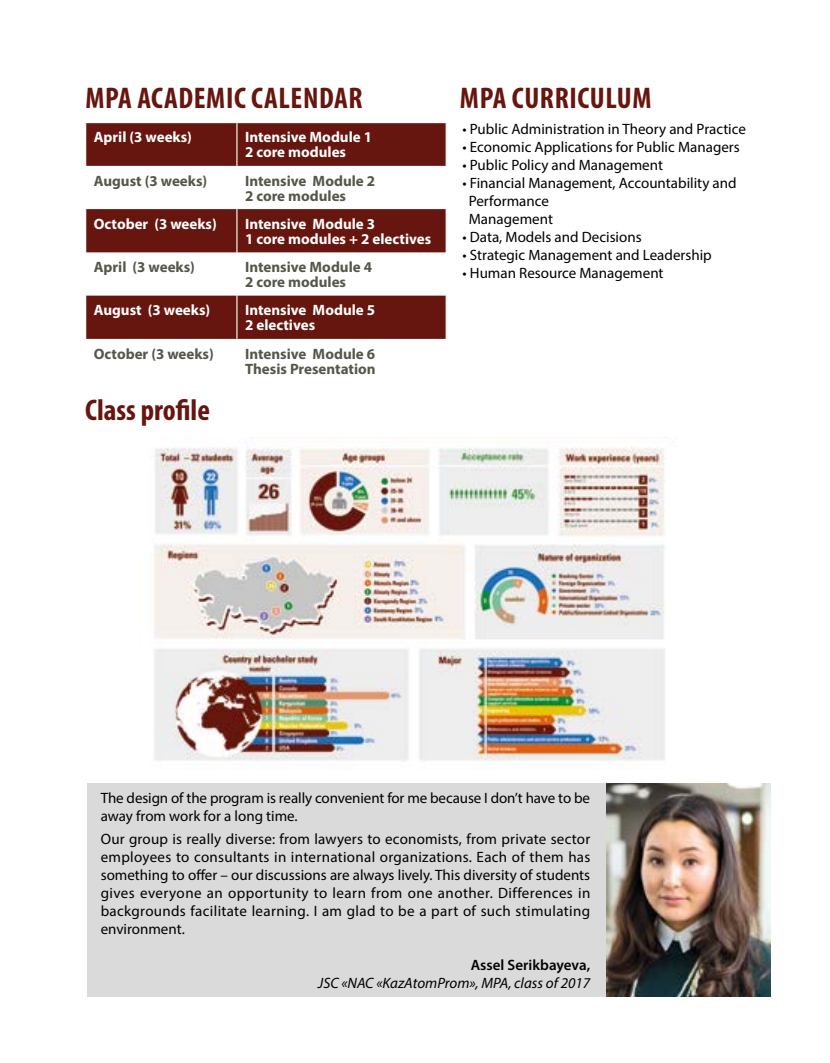
<style>
.page{position:relative;width:830px;height:1063px;background:#fff}
.page>*{position:absolute;margin:0;border:0;box-sizing:border-box;transform-origin:0 0}
.t1{font:700 condensed 30px "Myriad Pro";letter-spacing:.02em;color:#66160e}
.t2{font:700 condensed 30px "Myriad Pro";color:#66160e}
.t3{font:15px/18px "Myriad Pro";color:#000}
.t4{font:700 15px/15px "Myriad Pro";color:#fff}
.t5{font:700 15px/15px "Myriad Pro";color:#57564a}
.t6{font:italic 15px "Myriad Pro";color:#000}
.t7{font:600 15px "Myriad Pro";color:#000}
</style>
<div class="page">
<div style="left:87px;top:783px;width:683px;height:214px;background:#dadada"></div>
<img style="left:606px;top:783px;width:164px;height:214px">
<svg style="left:86px;top:123px;width:359px;height:216px;fill:#66160e"></svg>
<hr style="left:236px;top:123px;width:1px;height:43px;background:#fff">
<hr style="left:236px;top:166px;width:1px;height:43px;background:#fff">
<hr style="left:236px;top:209px;width:1px;height:43px;background:#fff">
<hr style="left:236px;top:252px;width:1px;height:44px;background:#fff">
<hr style="left:236px;top:296px;width:1px;height:43px;background:#fff">
<img style="left:154px;top:437px;width:513px;height:325px">
<h1 class="t1" style="left:85px;top:79px;width:278px">MPA ACADEMIC CALENDAR</h1>
<p class="t4" style="left:94px;top:129px;width:100px">April (3 weeks)</p>
<p class="t4" style="left:245px;top:129px;width:128px">Intensive Module 1<br>2 core modules</p>
<p class="t5" style="left:94px;top:173px;width:115px">August (3 weeks)</p>
<p class="t5" style="left:245px;top:173px;width:132px">Intensive Module 2<br>2 core modules</p>
<p class="t4" style="left:94px;top:216px;width:124px">October (3 weeks)</p>
<p class="t4" style="left:245px;top:216px;width:188px">Intensive Module 3<br>1 core modules + 2 electives</p>
<p class="t5" style="left:94px;top:259px;width:103px">April (3 weeks)</p>
<p class="t5" style="left:245px;top:259px;width:128px">Intensive Module 4<br>2 core modules</p>
<p class="t4" style="left:94px;top:302px;width:118px">August (3 weeks)</p>
<p class="t4" style="left:245px;top:302px;width:132px">Intensive Module 5<br>2 electives</p>
<p class="t5" style="left:94px;top:346px;width:121px">October (3 weeks)</p>
<p class="t5" style="left:245px;top:346px;width:132px">Intensive Module 6<br>Thesis Presentation</p>
<h1 class="t2" style="left:85px;top:391px;width:126px">Class profile</h1>
<h1 class="t1" style="left:460px;top:79px;width:193px">MPA CURRICULUM</h1>
<p class="t3" style="left:462px;top:120px;width:285px">• Public Administration in Theory and Practice</p>
<p class="t3" style="left:462px;top:138px;width:279px">• Economic Applications for Public Managers</p>
<p class="t3" style="left:462px;top:156px;width:202px">• Public Policy and Management</p>
<p class="t3" style="left:468px;top:174px;width:269px;text-indent:-6px">• Financial Management, Accountability and<br>Performance<br>Management</p>
<p class="t3" style="left:462px;top:228px;width:181px">• Data, Models and Decisions</p>
<p class="t3" style="left:462px;top:246px;width:251px">• Strategic Management and Leadership</p>
<p class="t3" style="left:462px;top:264px;width:202px">• Human Resource Management</p>
<p class="t3" style="left:101px;top:789px;width:490px">The design of the program is really convenient for me because I don’t have to be away from work for a long time.</p>
<p class="t3" style="left:101px;top:829px;width:491px;text-align:justify">Our group is really diverse: from lawyers to economists, from private sector employees to consultants in international organizations. Each of them has something to offer – our discussions are always lively. This diversity of students gives everyone an opportunity to learn from one another. Differences in backgrounds facilitate learning. I am glad to be a part of such stimulating environment.</p>
<p class="t7" style="left:470px;top:955px;width:121px">Assel Serikbayeva,</p>
<p class="t6" style="left:318px;top:973px;width:273px">JSC «NAC «KazAtomProm», MPA, class of 2017</p>
</div>
